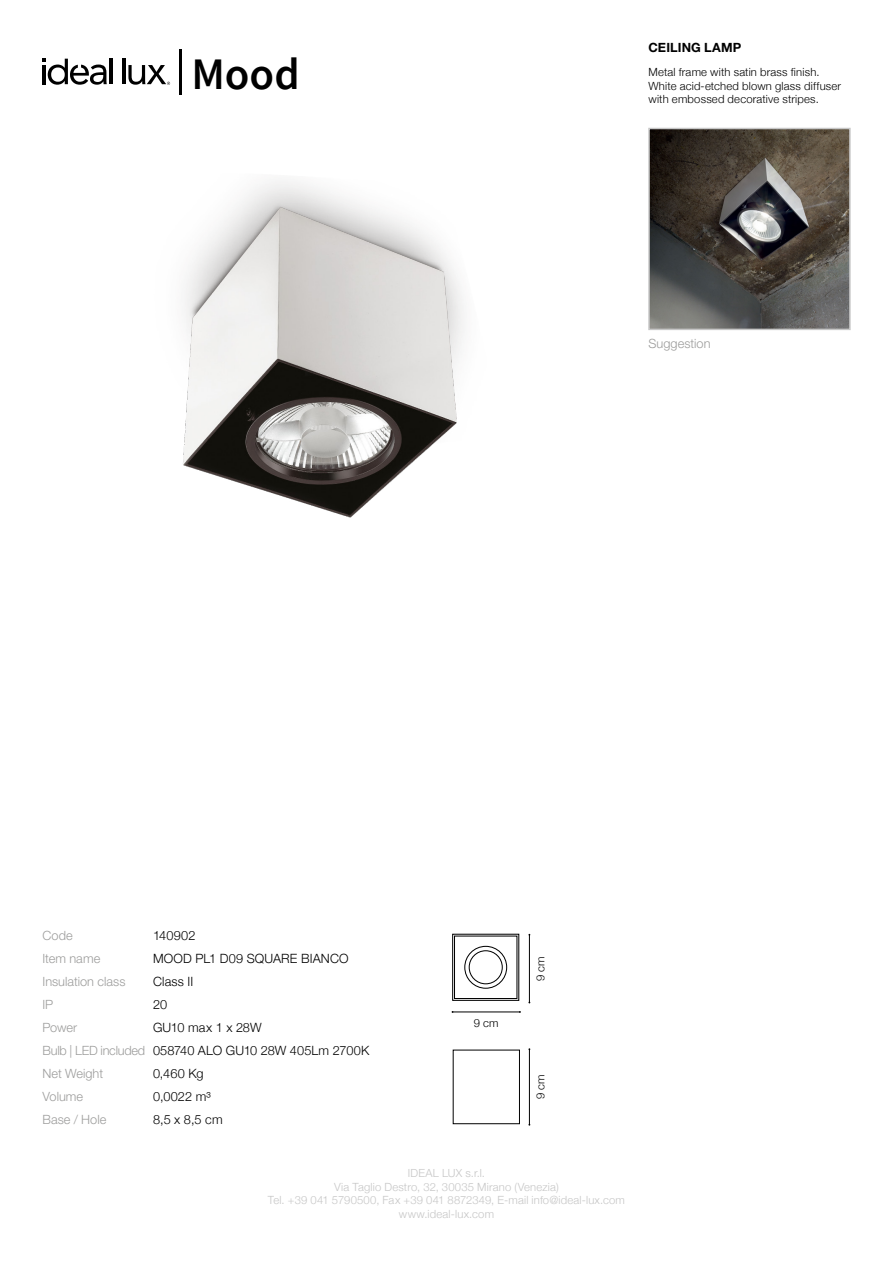
<style>
.page{position:relative;width:893px;height:1263px;background:#fff}
.page>*{position:absolute;margin:0;border:0;box-sizing:border-box;transform-origin:0 0}
.t1{font:600 45px "Source Sans Pro";color:#000}
.t2{font:300 12.75px/22.8px "Helvetica Neue";letter-spacing:.01em;color:#000}
.t3{font:300 12.75px/23px "Helvetica Neue LT Std";color:#9d9d9c}
.t4{font:700 12.75px "Helvetica Neue LT Std";letter-spacing:.01em;color:#000}
.t5{font:300 11.25px/13.5px "Helvetica Neue";letter-spacing:.015em;color:#c6c6c6;text-align:center}
.t6{font:300 11.25px/13.5px "Helvetica Neue";letter-spacing:.02em;color:#000}
.t7{font:300 11.25px "Helvetica Neue LT Std";letter-spacing:.015em;color:#c6c6c6}
</style>
<div class="page">
<hr style="left:179px;top:49px;width:3px;height:45px;background:#000">
<hr style="left:110px;top:59px;width:3px;height:25px;background:#000">
<hr style="left:122px;top:59px;width:3px;height:25px;background:#000">
<svg style="left:43px;top:59px;width:64px;height:26px"></svg>
<svg style="left:128px;top:65px;width:42px;height:20px"></svg>
<img style="left:183px;top:181px;width:281px;height:337px">
<img style="left:651px;top:131px;width:197px;height:196px">
<div style="left:648px;top:128px;width:203px;height:202px;border:2px solid #c6c6c6"></div>
<hr style="left:452px;top:1012px;width:68px;height:1px;background:#000">
<hr style="left:529px;top:935px;width:1px;height:67px;background:#000">
<hr style="left:529px;top:1049px;width:1px;height:76px;background:#000">
<div style="left:464px;top:946px;width:43px;height:43px;border:1px solid #000;border-radius:50%"></div>
<div style="left:469px;top:950px;width:34px;height:34px;border:1px solid #000;border-radius:50%"></div>
<div style="left:452px;top:934px;width:67px;height:67px;border:1px solid #000"></div>
<div style="left:454px;top:935px;width:63px;height:64px;border:1px solid #000"></div>
<div style="left:453px;top:1050px;width:67px;height:74px;border:1px solid #000"></div>
<h1 class="t1" style="left:191px;top:44px;width:110px">Mood</h1>
<p class="t4" style="left:648px;top:39px;width:94px">CEILING LAMP</p>
<p class="t6" style="left:648px;top:65px;width:194px">Metal frame with satin brass finish.<br>White acid-etched blown glass diffuser with embossed decorative stripes.</p>
<p class="t3" style="left:648px;top:332px;width:64px">Suggestion</p>
<p class="t3" style="left:43px;top:924px;width:85px">Code<br>Item name<br>Insulation class</p>
<p class="t2" style="left:153px;top:924px;width:44px">140902</p>
<p class="t2" style="left:153px;top:947px;width:197px">MOOD PL1 D09 SQUARE BIANCO<br>Class II</p>
<p class="t6" style="left:533px;top:981px;width:26px;rotate:-90deg">9 cm</p>
<p class="t3" style="left:43px;top:993px;width:12px">IP</p>
<p class="t2" style="left:153px;top:993px;width:16px">20</p>
<p class="t3" style="left:42px;top:1016px;width:104px">Power<br>Bulb | LED included</p>
<p class="t2" style="left:153px;top:1015px;width:218px">GU10 max 1 x 28W<br>058740 ALO GU10 28W 405Lm 2700K</p>
<p class="t6" style="left:474px;top:1016px;width:26px">9 cm</p>
<p class="t3" style="left:42px;top:1061px;width:62px">Net Weight</p>
<p class="t3" style="left:42px;top:1084px;width:65px">Volume<br>Base / Hole</p>
<p class="t2" style="left:153px;top:1061px;width:52px">0,460 Kg</p>
<p class="t2" style="left:153px;top:1084px;width:71px">0,0022 m³<br>8,5 x 8,5 cm</p>
<p class="t6" style="left:533px;top:1099px;width:26px;rotate:-90deg">9 cm</p>
<p class="t7" style="left:408px;top:1166px;width:79px">IDEAL LUX s.r.l.</p>
<p class="t5" style="left:268px;top:1179px;width:359px">Via Taglio Destro, 32, 30035 Mirano (Venezia)<br>Tel. +39 041 5790500, Fax +39 041 8872349, E-mail info@ideal-lux.com www.ideal-lux.com</p>
</div>
